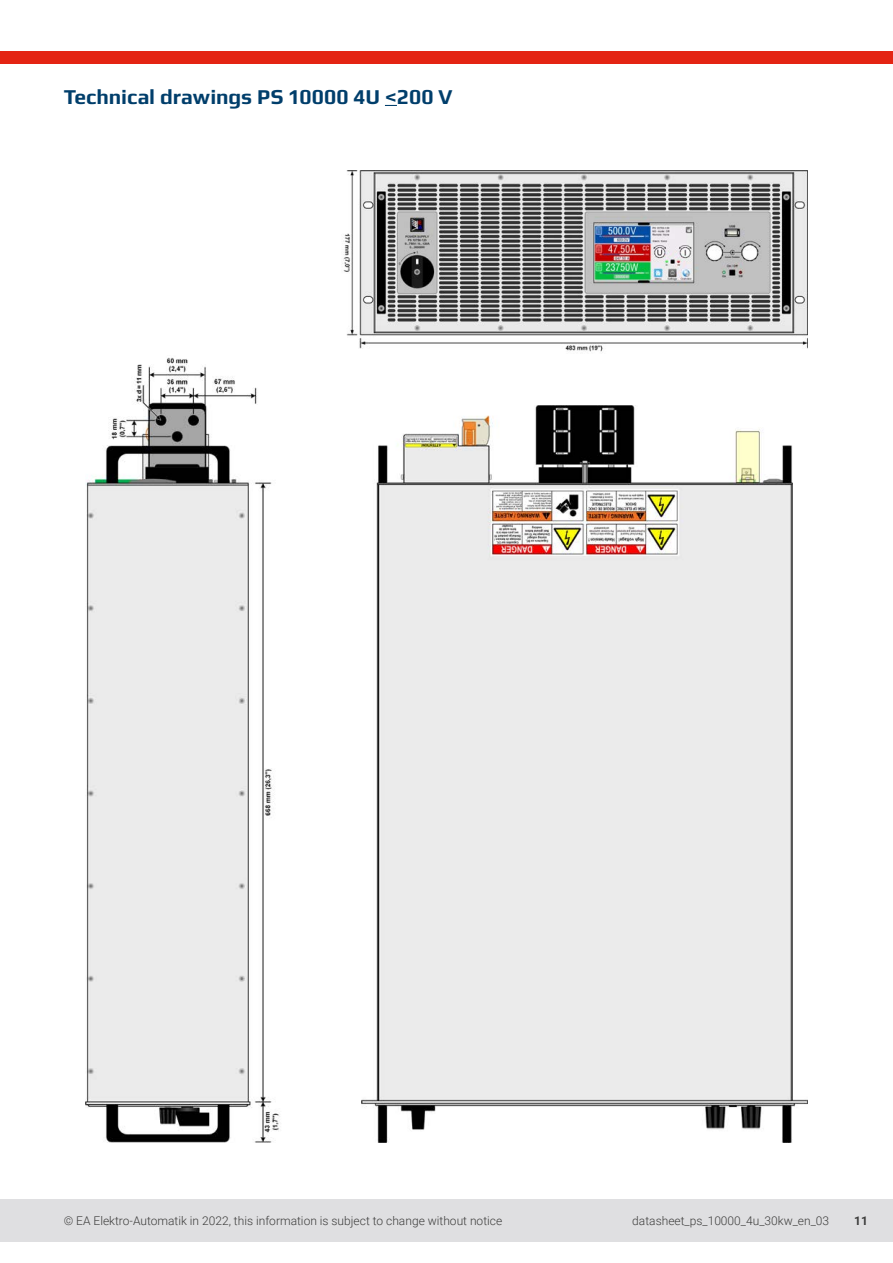
<style>
.page{position:relative;width:893px;height:1263px;background:#fff}
.page>*{position:absolute;margin:0;border:0;box-sizing:border-box;transform-origin:0 0}
.t1{font:700 21px "Play";color:#003e6b}
.t2{font:300 12px "Roboto";color:#3d3d3c}
.t3{font:700 12px "Roboto";color:#3d3d3c}
</style>
<div class="page">
<div style="left:0;top:1199px;width:893px;height:43px;background:#dfdfe1"></div>
<div style="left:0;top:51px;width:893px;height:13px;background:#e42413"></div>
<img style="left:342px;top:170px;width:466px;height:182px">
<img style="left:85px;top:357px;width:195px;height:785px">
<img style="left:361px;top:405px;width:447px;height:737px">
<svg style="left:385px;top:105px;width:12px;height:1px"></svg>
<p class="t1" style="left:64px;top:82px;width:390px">Technical drawings PS 10000 4U &lt;200 V</p>
<p class="t2" style="left:64px;top:1212px;width:440px">© EA Elektro-Automatik in 2022, this information is subject to change without notice</p>
<p class="t2" style="left:632px;top:1212px;width:198px">datasheet_ps_10000_4u_30kw_en_03</p>
<p class="t3" style="left:854px;top:1212px;width:15px">11</p>
</div>
